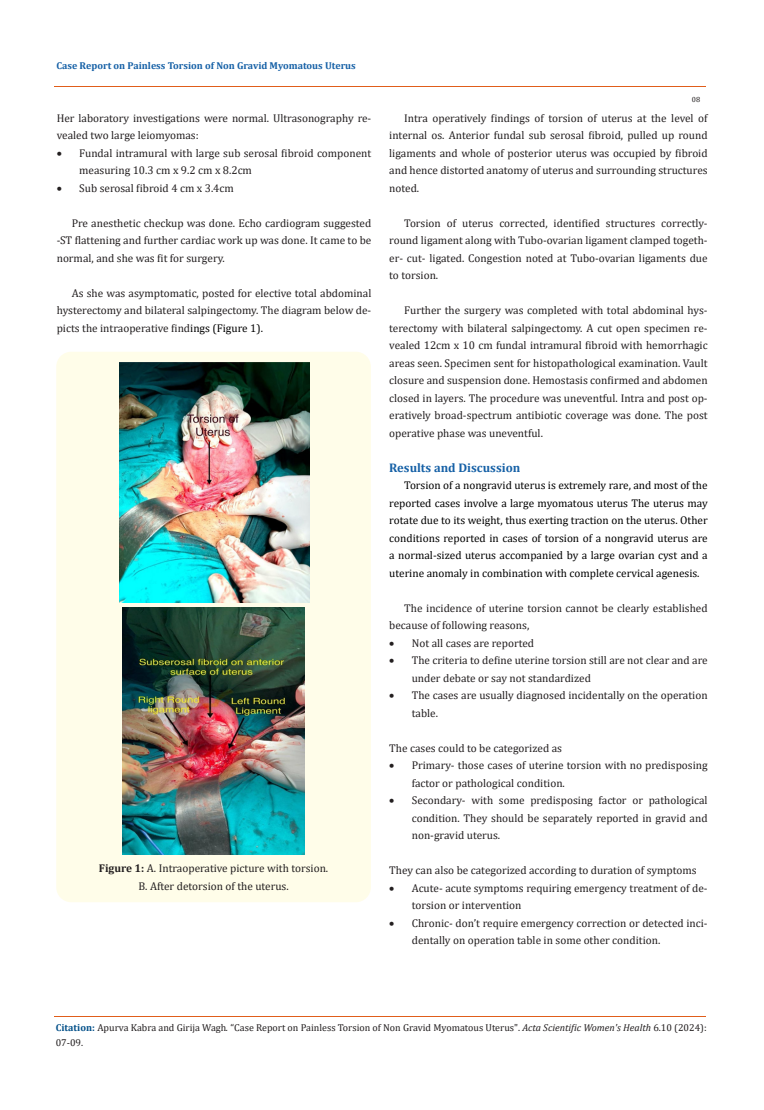
<style>
.page{position:relative;width:764px;height:1110px;background:#fff}
.page>*{position:absolute;margin:0;border:0;box-sizing:border-box;transform-origin:0 0}
._14-OS-Level1-single-line{font:700 12.5px "Cambria";color:#1560a6}
.List_Paragraph{font:11.25px/17.5px "Cambria";color:#231f20}
.List_Paragraph-2{font:11.25px/17.5px "Cambria";color:#000;text-align:justify}
.t1{font:10px/15px "Cambria";color:#231f20}
.t2{font:700 10px "Cambria";color:#1560a6}
.t3{font:7.5px "Cambria";color:#231f20}
.s1{color:#000}
.s2{font-weight:700}
.s3{font-weight:700;color:#035089}
.s4{font-style:italic}
</style>
<div class="page">
<hr style="left:54px;top:87px;width:651px;height:1px;background:#e05d1a">
<div style="left:56px;top:352px;width:315px;height:550px;background:#fffde9;border-radius:15px"></div>
<img style="left:119px;top:362px;width:190px;height:240px">
<img style="left:123px;top:607px;width:182px;height:247px">
<hr style="left:54px;top:1017px;width:652px;height:1px;background:#e05d1a">
<p class="t2" style="left:56px;top:58px;width:301px">Case Report on Painless Torsion of Non Gravid Myomatous Uterus</p>
<p class="List_Paragraph" style="left:57px;top:109px;width:316px">Her laboratory investigations were normal. Ultrasonography re&shy;vealed two large leiomyomas:</p>
<p class="List_Paragraph" style="left:79px;top:144px;width:294px;text-indent:-22px">• Fundal intramural with large sub serosal fibroid component measuring 10.3 cm x 9.2 cm x 8.2cm</p>
<p class="List_Paragraph" style="left:57px;top:179px;width:179px">• Sub serosal fibroid 4 cm x 3.4cm</p>
<p class="List_Paragraph" style="left:57px;top:214px;width:316px;text-align:justify;text-indent:15px">Pre anesthetic checkup was done. Echo cardiogram suggested -ST flattening and further cardiac work up was done. It came to be normal, and she was fit for surgery.</p>
<p class="List_Paragraph" style="left:57px;top:284px;width:316px;text-align:justify;text-indent:15px">As she was asymptomatic, posted for elective total abdominal hysterectomy and bilateral salpingectomy. The diagram below de&shy;picts the intraoperative find<span class="s1">ings (Figure 1).</span></p>
<p class="List_Paragraph" style="left:99px;top:859px;width:231px;text-align:center"><span class="s2">Figure 1:</span> A. Intraoperative picture with torsion.<br>B. After detorsion of the uterus.</p>
<p class="t3" style="left:692px;top:95px;width:10px">08</p>
<p class="List_Paragraph" style="left:389px;top:109px;width:320px;text-align:justify;text-indent:15px">Intra operatively findings of torsion of uterus at the level of internal os. Anterior fundal sub serosal fibroid, pulled up round ligaments and whole of posterior uterus was occupied by fibroid and hence distorted anatomy of uterus and surrounding structures noted.</p>
<p class="List_Paragraph" style="left:389px;top:214px;width:320px;text-align:justify;text-indent:15px">Torsion of uterus corrected, identified structures correctly&shy;round ligament along with Tubo-ovarian ligament clamped togeth&shy;er- cut- ligated. Congestion noted at Tubo-ovarian ligaments due to torsion.</p>
<p class="List_Paragraph" style="left:389px;top:302px;width:320px;text-align:justify;text-indent:15px">Further the surgery was completed with total abdominal hys&shy;terectomy with bilateral salpingectomy. A cut open specimen re&shy;vealed 12cm x 10 cm fundal intramural fibroid with hemorrhagic areas seen. Specimen sent for histopathological examination. Vault closure and suspension done. Hemostasis confirmed and abdomen closed in layers. The procedure was uneventful. Intra and post op&shy;eratively broad-spectrum antibiotic coverage was done. The post operative phase was uneventful.</p>
<p class="_14-OS-Level1-single-line" style="left:389px;top:459px;width:133px">Results and Discussion</p>
<p class="List_Paragraph-2" style="left:389px;top:477px;width:320px;text-indent:15px">Torsion of a nongravid uterus is extremely rare, and most of the reported cases involve a large myomatous uterus The uterus may rotate due to its weight, thus exerting traction on the uterus. Other conditions reported in cases of torsion of a nongravid uterus are a normal-sized uterus accompanied by a large ovarian cyst and a uterine anomaly in combination with complete cervical agenesis.</p>
<p class="List_Paragraph" style="left:389px;top:599px;width:320px;text-indent:15px">The incidence of uterine torsion cannot be clearly established because of following reasons,</p>
<p class="List_Paragraph" style="left:389px;top:634px;width:146px">• Not all cases are reported</p>
<p class="List_Paragraph" style="left:412px;top:652px;width:297px;text-indent:-22px">• The criteria to define uterine torsion still are not clear and are under debate or say not standardized</p>
<p class="List_Paragraph" style="left:412px;top:687px;width:297px;text-indent:-22px">• The cases are usually diagnosed incidentally on the operation table.</p>
<p class="List_Paragraph" style="left:389px;top:739px;width:174px">The cases could to be categorized as</p>
<p class="List_Paragraph" style="left:412px;top:757px;width:297px;text-indent:-22px">• Primary- those cases of uterine torsion with no predisposing factor or pathological condition.</p>
<p class="List_Paragraph" style="left:412px;top:792px;width:297px;text-align:justify;text-indent:-22px">• Secondary- with some predisposing factor or pathological condition. They should be separately reported in gravid and non-gravid uterus.</p>
<p class="List_Paragraph" style="left:389px;top:862px;width:309px">They can also be categorized according to duration of symptoms</p>
<p class="List_Paragraph" style="left:412px;top:879px;width:297px;text-indent:-22px">• Acute- acute symptoms requiring emergency treatment of de&shy;torsion or intervention</p>
<p class="List_Paragraph" style="left:412px;top:914px;width:297px;text-indent:-22px">• Chronic- don’t require emergency correction or detected inci&shy;dentally on operation table in some other condition.</p>
<p class="t1" style="left:56px;top:1020px;width:652px"><span class="s3">Citation:</span> Apurva Kabra and Girija Wagh<span class="s4">.</span> “Case Report on Painless Torsion of Non Gravid Myomatous Uterus". <span class="s4">Acta Scientific Women's Health</span> 6.10 (2024):<br>07-09.</p>
</div>
